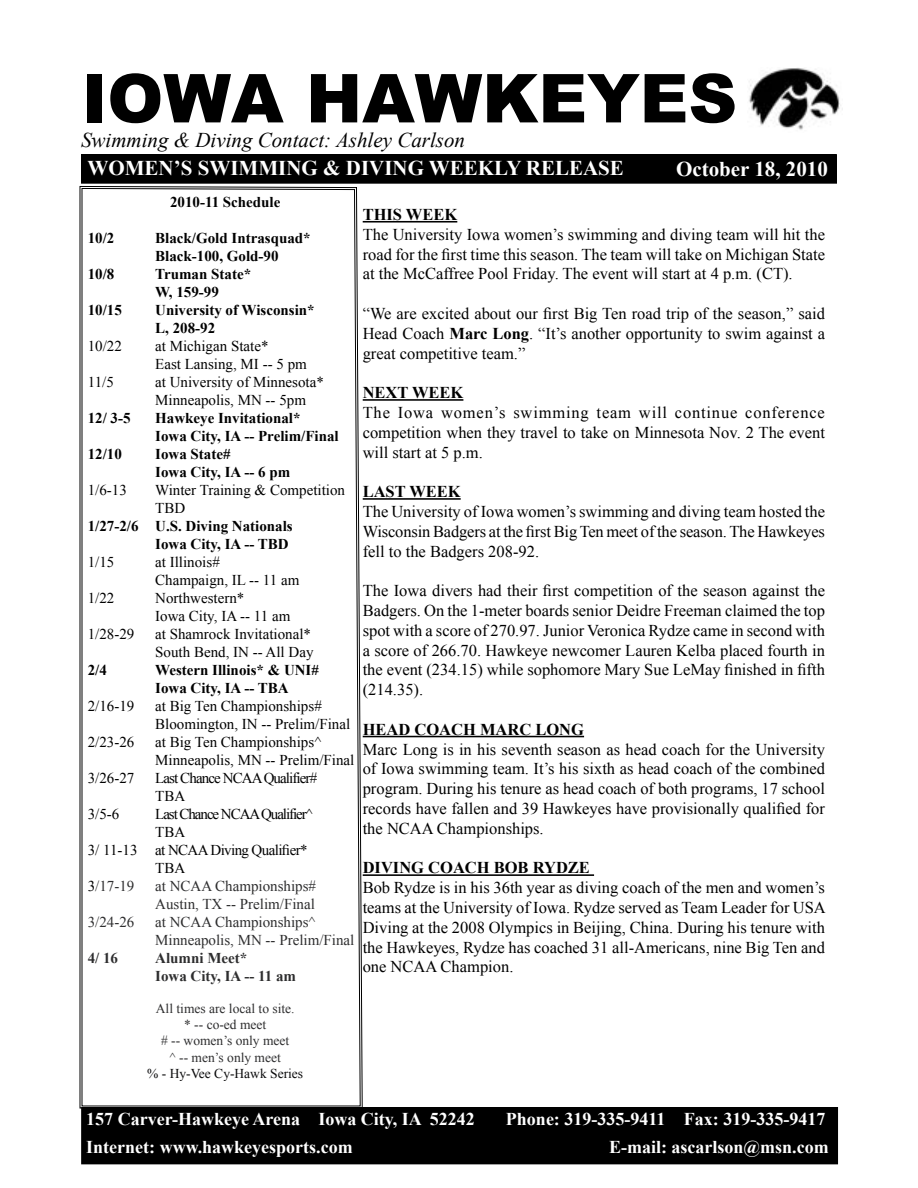
<style>
.page{position:relative;width:918px;height:1188px;background:#fff}
.page>*{position:absolute;margin:0;border:0;box-sizing:border-box;transform-origin:0 0}
.t1{font:900 67.5px "Arial";color:#000}
.t2{font:700 21px "Times New Roman";color:#fff}
.t3{font:italic 21px "Times New Roman";color:#000}
.t4{font:700 18px "Times New Roman";color:#fff}
.t5{font:16.5px/19.8px "Times New Roman";color:#000;text-align:justify}
.t6{font:700 16.5px "Times New Roman";color:#000}
.t7{font:15px/18px "Times New Roman";color:#000}
.t8{font:700 15px/18px "Times New Roman";color:#000}
.t9{font:15px/18px "Times New Roman";color:#2e2e2f}
.t10{font:700 15px/18px "Times New Roman";color:#2e2e2f}
.t11{font:15px "Times New Roman";letter-spacing:-.04em;color:#000}
.t12{font:15px/18px "Times New Roman";letter-spacing:-.06em;color:#000}
.t13{font:15px "Times New Roman";letter-spacing:-.07em;color:#000}
.t14{font:13.5px/16.2px "Times New Roman";color:#2e2e2f;text-align:center}
.t15{font:13.5px "Times New Roman";color:#0a0a0b}
.s1{color:#000}
.s2{font-weight:700}
</style>
<div class="page">
<div style="left:82px;top:155px;width:754px;height:28px;background:#000"></div>
<div style="left:81px;top:154px;width:756px;height:30px;border:2px solid #000"></div>
<div style="left:82px;top:1108px;width:755px;height:56px;background:#000"></div>
<div style="left:81px;top:1107px;width:757px;height:57px;border:2px solid #000"></div>
<img style="left:749px;top:68px;width:92px;height:62px">
<svg style="left:81px;top:187px;width:280px;height:920px"></svg>
<hr style="left:363px;top:221px;width:94px;height:2px;background:#000">
<hr style="left:363px;top:399px;width:100px;height:2px;background:#000">
<hr style="left:363px;top:498px;width:98px;height:2px;background:#000">
<hr style="left:363px;top:736px;width:221px;height:1px;background:#000">
<hr style="left:363px;top:874px;width:231px;height:2px;background:#000">
<h1 class="t1" style="left:81px;top:49px;width:658px">IOWA HAWKEYES</h1>
<p class="t2" style="left:87px;top:153px;width:538px">WOMEN’S SWIMMING &amp; DIVING WEEKLY RELEASE</p>
<p class="t3" style="left:81px;top:126px;width:386px">Swimming &amp; Diving Contact: Ashley Carlson</p>
<p class="t2" style="left:676px;top:155px;width:153px">October 18, 2010</p>
<p class="t8" style="left:170px;top:192px;width:112px">2010-11 Schedule</p>
<p class="t8" style="left:88px;top:228px;width:28px">10/2</p>
<p class="t8" style="left:155px;top:228px;width:157px">Black/Gold Intrasquad*<br>Black-100, Gold-90</p>
<p class="t8" style="left:88px;top:264px;width:28px">10/8</p>
<p class="t8" style="left:155px;top:264px;width:97px">Truman State*<br>W, 159-99</p>
<p class="t8" style="left:88px;top:300px;width:36px">10/15</p>
<p class="t8" style="left:155px;top:300px;width:161px">University of Wisconsin*<br>L, 208-92</p>
<p class="t7" style="left:88px;top:336px;width:36px">10/22</p>
<p class="t7" style="left:155px;top:336px;width:153px">at Michigan State*<br>East Lansing, MI -- 5 pm</p>
<p class="t7" style="left:88px;top:372px;width:28px">11/5</p>
<p class="t7" style="left:155px;top:372px;width:170px">at University of Minnesota*<br>Minneapolis, MN -- 5pm</p>
<p class="t8" style="left:88px;top:408px;width:44px">12/ 3-5</p>
<p class="t8" style="left:155px;top:408px;width:185px">Hawkeye Invitational*<br>Iowa City, IA -- Prelim/Final</p>
<p class="t8" style="left:88px;top:444px;width:36px">12/10</p>
<p class="t8" style="left:155px;top:444px;width:136px">Iowa State#<br>Iowa City, IA -- 6 pm</p>
<p class="t7" style="left:88px;top:480px;width:41px">1/6-13</p>
<p class="t7" style="left:155px;top:480px;width:191px">Winter Training &amp; Competition<br>TBD</p>
<p class="t8" style="left:88px;top:516px;width:207px;text-align:right">1/27-2/6 U.S. Diving Nationals<br>Iowa City, IA -- TBD</p>
<p class="t7" style="left:88px;top:552px;width:28px">1/15</p>
<p class="t7" style="left:155px;top:552px;width:146px">at Illinois#<br>Champaign, IL -- 11 am</p>
<p class="t7" style="left:88px;top:588px;width:28px">1/22</p>
<p class="t7" style="left:155px;top:588px;width:137px">Northwestern*<br>Iowa City, IA -- 11 am</p>
<p class="t7" style="left:88px;top:624px;width:48px">1/28-29</p>
<p class="t7" style="left:155px;top:624px;width:160px">at Shamrock Invitational*<br>South Bend, IN -- All Day</p>
<p class="t8" style="left:88px;top:660px;width:21px">2/4</p>
<p class="t8" style="left:155px;top:660px;width:165px">Western Illinois* &amp; UNI#<br>Iowa City, IA -- TBA</p>
<p class="t7" style="left:88px;top:696px;width:48px">2/16-19</p>
<p class="t7" style="left:155px;top:696px;width:197px">at Big Ten Championships#<br>Bloomington, IN -- Prelim/Final</p>
<p class="t7" style="left:88px;top:732px;width:48px">2/23-26</p>
<p class="t7" style="left:155px;top:732px;width:201px">at Big Ten Championships^<br>Minneapolis, MN -- Prelim/Final</p>
<p class="t7" style="left:88px;top:768px;width:48px">3/26-27</p>
<p class="t12" style="left:155px;top:768px;width:163px">Last Chance NCAA Qualifier#<br>TBA</p>
<p class="t7" style="left:88px;top:804px;width:33px">3/5-6</p>
<p class="t13" style="left:155px;top:804px;width:159px">Last Chance NCAA Qualifier^</p>
<p class="t7" style="left:155px;top:822px;width:31px">TBA</p>
<p class="t11" style="left:88px;top:840px;width:221px">3/ 11-13 at NCAA Diving Qualifier*</p>
<p class="t7" style="left:155px;top:858px;width:31px">TBA</p>
<p class="t9" style="left:88px;top:876px;width:48px"><span class="s1">3</span>/17-19</p>
<p class="t9" style="left:155px;top:876px;width:162px">at NCAA Championships#<br>Austin, TX -- Prelim/Final</p>
<p class="t9" style="left:88px;top:912px;width:48px">3/24-26</p>
<p class="t9" style="left:155px;top:912px;width:201px">at NCAA Championships^<br>Minneapolis, MN -- Prelim/Final</p>
<p class="t10" style="left:88px;top:948px;width:32px">4/ 16</p>
<p class="t10" style="left:155px;top:948px;width:142px">Alumni Meet*<br>Iowa City, IA -- 11 am</p>
<p class="t14" style="left:156px;top:1000px;width:140px">All times are local to site. * -- co-ed meet<br># -- women’s only meet<br>^ -- men’s only meet</p>
<p class="t15" style="left:147px;top:1064px;width:157px">% - Hy-Vee Cy-Hawk Series</p>
<p class="t6" style="left:363px;top:203px;width:96px">THIS WEEK</p>
<p class="t5" style="left:363px;top:224px;width:464px">The University Iowa women’s swimming and diving team will hit the road for the first time this season. The team will take on Michigan State at the McCaffree Pool Friday. The event will start at 4 p.m. (CT).</p>
<p class="t5" style="left:363px;top:303px;width:464px">“We are excited about our first Big Ten road trip of the season,” said Head Coach <span class="s2">Marc Long</span>. “It’s another opportunity to swim against a great competitive team.”</p>
<p class="t6" style="left:363px;top:381px;width:102px">NEXT WEEK</p>
<p class="t5" style="left:363px;top:402px;width:464px">The Iowa women’s swimming team will continue conference competition when they travel to take on Minnesota Nov. 2 The event will start at 5 p.m.</p>
<p class="t6" style="left:363px;top:480px;width:99px">LAST WEEK</p>
<p class="t5" style="left:363px;top:501px;width:464px">The University of Iowa women’s swimming and diving team hosted the Wisconsin Badgers at the first Big Ten meet of the season. The Hawkeyes fell to the Badgers 208-92.</p>
<p class="t5" style="left:363px;top:580px;width:464px">The Iowa divers had their first competition of the season against the Badgers. On the 1-meter boards senior Deidre Freeman claimed the top spot with a score of 270.97. Junior Veronica Rydze came in second with a score of 266.70. Hawkeye newcomer Lauren Kelba placed fourth in the event (234.15) while sophomore Mary Sue LeMay finished in fifth (214.35).</p>
<p class="t6" style="left:363px;top:718px;width:223px">HEAD COACH MARC LONG</p>
<p class="t5" style="left:363px;top:739px;width:464px">Marc Long is in his seventh season as head coach for the University of Iowa swimming team. It’s his sixth as head coach of the combined program. During his tenure as head coach of both programs, 17 school records have fallen and 39 Hawkeyes have provisionally qualified for the NCAA Championships.</p>
<p class="t6" style="left:363px;top:856px;width:229px">DIVING COACH BOB RYDZE</p>
<p class="t5" style="left:363px;top:877px;width:465px">Bob Rydze is in his 36th year as diving coach of the men and women’s teams at the University of Iowa. Rydze served as Team Leader for USA Diving at the 2008 Olympics in Beijing, China. During his tenure with the Hawkeyes, Rydze has coached 31 all-Americans, nine Big Ten and one NCAA Champion.</p>
<p class="t4" style="left:86px;top:1107px;width:390px">157 Carver-Hawkeye Arena Iowa City, IA 52242</p>
<p class="t4" style="left:506px;top:1107px;width:321px">Phone: 319-335-9411 Fax: 319-335-9417</p>
<p class="t4" style="left:86px;top:1134px;width:268px">Internet: www.hawkeyesports.com</p>
<p class="t4" style="left:609px;top:1134px;width:221px">E-mail: ascarlson@msn.com</p>
</div>
